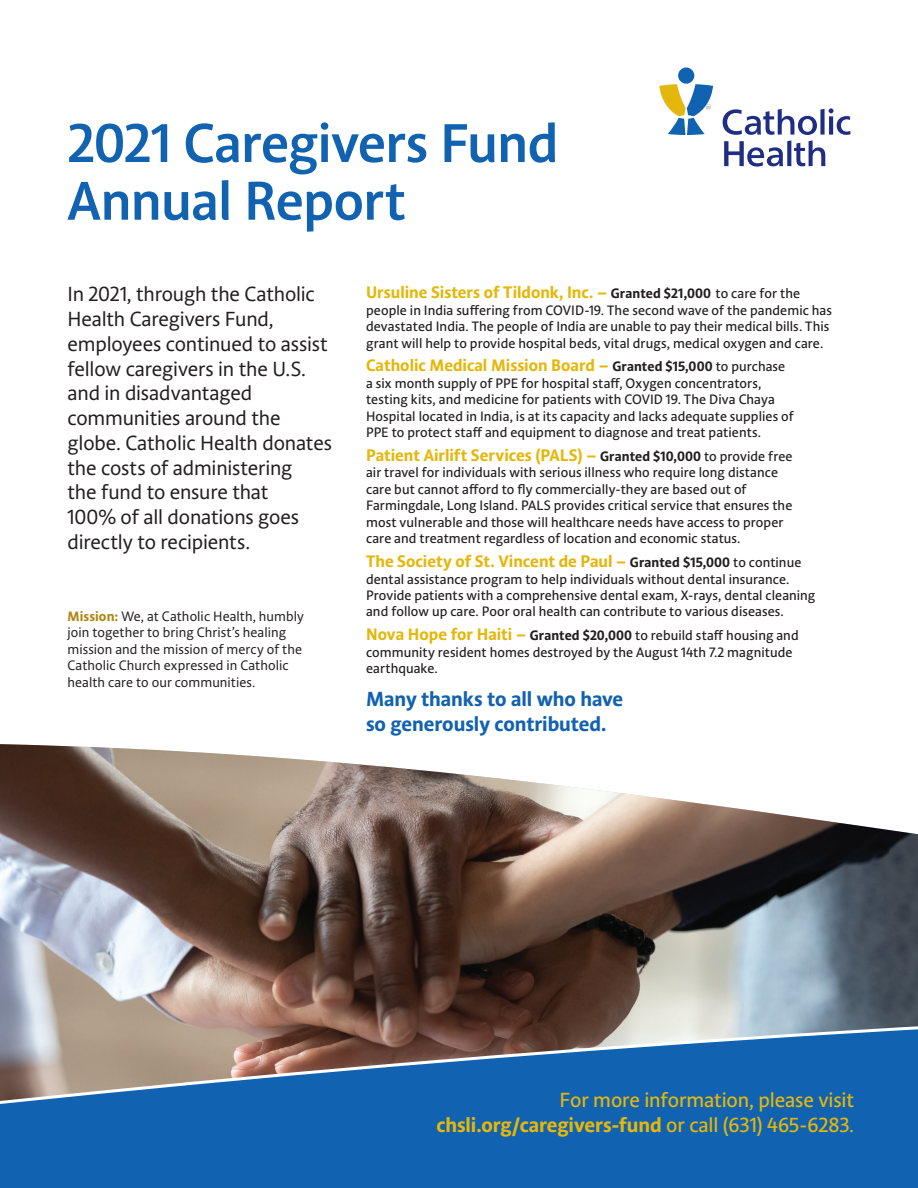
<style>
.page{position:relative;width:918px;height:1188px;background:#fff}
.page>*{position:absolute;margin:0;border:0;box-sizing:border-box;transform-origin:0 0}
.t1{font:600 54px/57.8px "Acorde";letter-spacing:-.01em;color:#1162b0}
.t2{font:20.25px/24.8px "Acorde";letter-spacing:-.01em;color:#231f20}
.t3{font:500 20.25px/24.8px "Acorde";letter-spacing:-.01em;color:#e4b70c;text-align:right}
.t4{font:700 20.25px/24.8px "Acorde";letter-spacing:-.005em;color:#1162b0}
.t5{font:700 16.5px "Acorde";color:#e4b70c}
.t6{font:500 13.5px/16.5px "Acorde";letter-spacing:.005em;color:#231f20}
.t7{font:13.5px/16.5px "Acorde";letter-spacing:.005em;color:#231f20}
.s1{font-weight:700;color:#b08514}
.s2{font-size:13.5px;color:#231f20}
.s3{font-weight:500;font-size:13.5px;color:#231f20}
.s4{font-weight:700;font-size:16.5px;color:#e4b70c}
.s5{font-weight:700}
.s6{font-weight:400}
</style>
<div class="page">
<img style="left:0;top:744px;width:918px;height:276px">
<svg style="left:723px;top:108px;width:127px;height:59px"></svg>
<div style="left:678px;top:68px;width:16px;height:16px;background:#1162b0;border-radius:50%"></div>
<svg style="left:0;top:1020px;width:918px;height:168px;background:#356ca4"></svg>
<svg style="left:659px;top:84px;width:54px;height:51px"></svg>
<h1 class="t1" style="left:68px;top:117px;width:492px">2021 Caregivers Fund<br>Annual Report</h1>
<p class="t2" style="left:68px;top:283px;width:266px">In 2021, through the Catholic<br>Health Caregivers Fund, employees continued to assist fellow caregivers in the U.S. and in disadvantaged communities around the globe. Catholic Health donates the costs of administering<br>the fund to ensure that<br>100% of all donations goes directly to recipients.</p>
<p class="t7" style="left:68px;top:609px;width:238px"><span class="s1">Mission:</span> We, at Catholic Health, humbly join together to bring Christ’s healing mission and the mission of mercy of the Catholic Church expressed in Catholic health care to our communities.</p>
<p class="t5" style="left:366px;top:282px;width:435px">Ursuline Sisters of Tildonk, Inc. – <span class="s2">Granted $21,000</span> <span class="s3">to care for the</span></p>
<p class="t6" style="left:366px;top:302px;width:467px">people in India suffering from COVID-19. The second wave of the pandemic has devastated India. The people of India are unable to pay their medical bills. This grant will help to provide hospital beds, vital drugs, medical oxygen and care.</p>
<p class="t5" style="left:366px;top:355px;width:421px">Catholic Medical Mission Board – <span class="s2">Granted $15,000</span> <span class="s3">to purchase</span></p>
<p class="t6" style="left:366px;top:376px;width:429px">a six month supply of PPE for hospital staff, Oxygen concentrators, testing kits, and medicine for patients with COVID 19. The Diva Chaya Hospital located in India, is at its capacity and lacks adequate supplies of PPE to protect staff and equipment to diagnose and treat patients.</p>
<p class="t5" style="left:366px;top:445px;width:428px">Patient Airlift Services (PALS) – <span class="s2">Granted $10,000</span> <span class="s3">to provide free</span></p>
<p class="t6" style="left:366px;top:465px;width:428px">air travel for individuals with serious illness who require long distance care but cannot afford to fly commercially-they are based out of Farmingdale, Long Island. PALS provides critical service that ensures the most vulnerable and those will healthcare needs have access to proper care and treatment regardless of location and economic status.</p>
<p class="t5" style="left:366px;top:551px;width:437px">The Society of St. Vincent de Paul – <span class="s2">Granted $15,000</span> <span class="s3">to continue</span></p>
<p class="t6" style="left:366px;top:571px;width:451px">dental assistance program to help individuals without dental insurance.<br>Provide patients with a comprehensive dental exam, X-rays, dental cleaning and follow up care. Poor oral health can contribute to various diseases.</p>
<p class="t6" style="left:366px;top:628px;width:434px"><span class="s4">Nova Hope for Haiti –</span> <span class="s5">Granted $20,000</span> to rebuild staff housing and community resident homes destroyed by the August 14th 7.2 magnitude earthquake.</p>
<h2 class="t4" style="left:366px;top:688px;width:259px">Many thanks to all who have so generously contributed.</h2>
<h2 class="t3" style="left:436px;top:1089px;width:419px">For more information, please visit <span class="s5">chsli.org/caregivers-fund</span> or call (631) 465-6283<span class="s6">.</span></h2>
</div>
